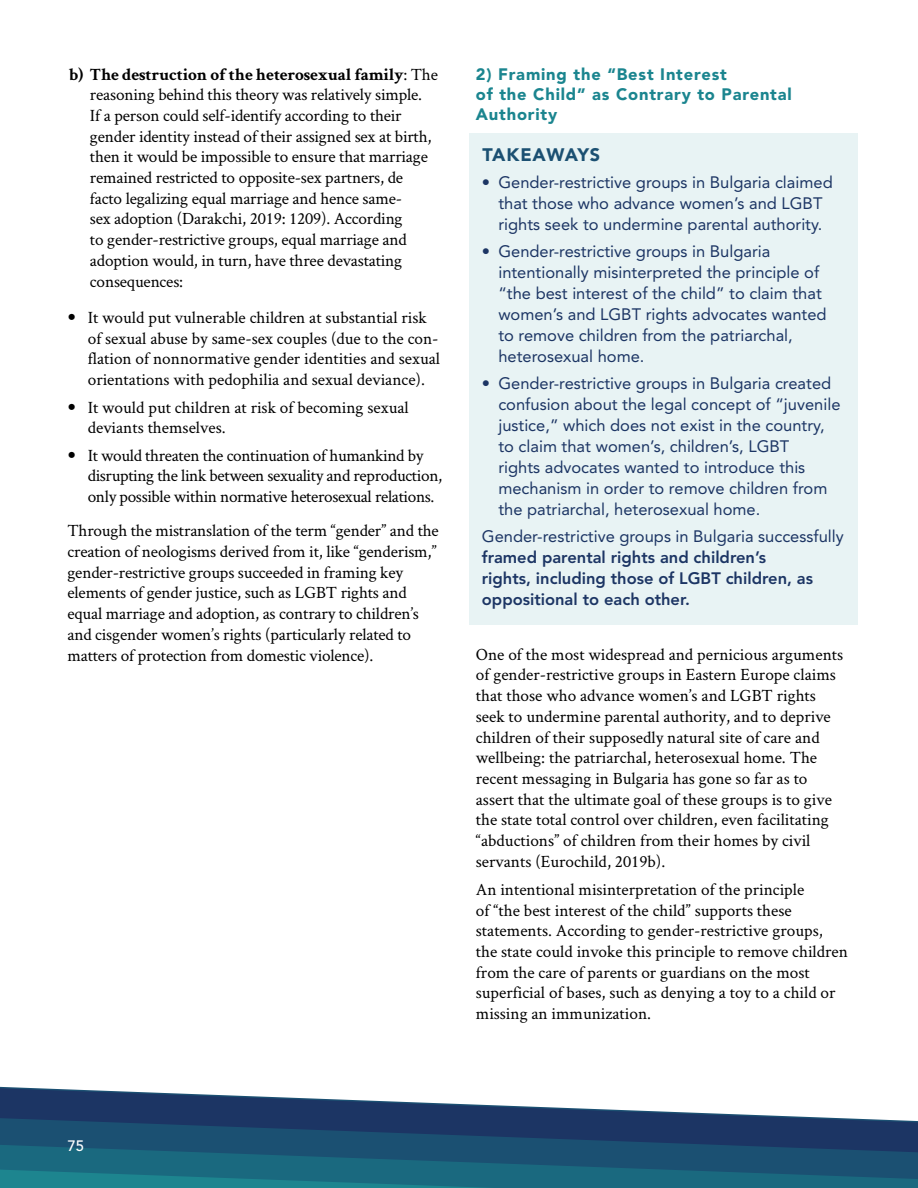
<style>
.page{position:relative;width:918px;height:1188px;background:#fff}
.page>*{position:absolute;margin:0;border:0;box-sizing:border-box;transform-origin:0 0}
.t1{font:900 18px "Avenir";letter-spacing:.04em;color:#1b5072}
.t2{font:17.25px/20.7px "Crimson Text";color:#000}
.t3{font:17.25px/20.7px "Crimson Text";letter-spacing:-.02em;color:#000}
.t4{font:16.5px/21px "Avenir";color:#1c3564}
.t5{font:800 16.5px/21px "Avenir";color:#1c3564}
.t6{font:900 16.5px/19.8px "Avenir";letter-spacing:.05em;color:#1b858f}
.t7{font:500 15px "Avenir";color:#fff}
.s1{font-weight:700}
.s2{font-family:"Avenir";font-weight:800}
</style>
<div class="page">
<svg style="left:0;top:1179px;width:918px;height:9px;background:#1b7485"></svg>
<svg style="left:0;top:1087px;width:918px;height:92px;background:#22667f"></svg>
<svg style="left:0;top:1088px;width:918px;height:64px"></svg>
<div style="left:469px;top:134px;width:388px;height:45px;background:#e8f3f4"></div>
<div style="left:469px;top:159px;width:388px;height:91px;background:#e8f3f4"></div>
<div style="left:469px;top:228px;width:388px;height:154px;background:#e8f3f4"></div>
<div style="left:469px;top:360px;width:388px;height:175px;background:#e8f3f4"></div>
<div style="left:469px;top:513px;width:388px;height:112px;background:#e8f3f4"></div>
<p class="t2" style="left:90px;top:63px;width:349px;text-indent:-21px"><span class="s1">b) The destruction of the heterosexual family</span>: The reasoning behind this theory was relatively simple.<br>If a person could self-identify according to their gender identity instead of their assigned sex at birth, then it would be impossible to ensure that marriage remained restricted to opposite-sex partners, de facto legalizing equal marriage and hence same-<br>sex adoption (Darakchi, 2019: 1209). According<br>to gender-restrictive groups, equal marriage and adoption would, in turn, have three devastating consequences:</p>
<p class="t2" style="left:88px;top:307px;width:354px;text-indent:-20px"><span class="s2">•</span> It would put vulnerable children at substantial risk of sexual abuse by same-sex couples (due to the con&shy;flation of nonnormative gender identities and sexual orientations with pedophilia and sexual deviance).</p>
<p class="t2" style="left:88px;top:396px;width:322px;text-indent:-20px"><span class="s2">•</span> It would put children at risk of becoming sexual deviants themselves.</p>
<p class="t3" style="left:88px;top:444px;width:356px;text-indent:-20px"><span class="s2">•</span> It would threaten the continuation of humankind by disrupting the link between sexuality and reproduction, only possible within normative heterosexual relations.</p>
<p class="t2" style="left:67px;top:520px;width:373px">Through the mistranslation of the term “gender” and the creation of neologisms derived from it, like “genderism,” gender-restrictive groups succeeded in framing key elements of gender justice, such as LGBT rights and equal marriage and adoption, as contrary to children’s and cisgender women’s rights (particularly related to matters of protection from domestic violence).</p>
<p class="t6" style="left:476px;top:64px;width:317px">2) Framing the “Best Interest<br>of the Child” as Contrary to Parental<br>Authority</p>
<p class="t1" style="left:483px;top:144px;width:119px">TAKEAWAYS</p>
<p class="t4" style="left:482px;top:172px;width:352px;text-align:center">• Gender-restrictive groups in Bulgaria claimed that those who advance women’s and LGBT rights seek to undermine parental authority.</p>
<p class="t4" style="left:498px;top:241px;width:330px;text-indent:-16px">• Gender-restrictive groups in Bulgaria intentionally misinterpreted the principle of “the best interest of the child” to claim that women’s and LGBT rights advocates wanted to remove children from the patriarchal, heterosexual home.</p>
<p class="t4" style="left:498px;top:373px;width:344px;text-indent:-16px">• Gender-restrictive groups in Bulgaria created confusion about the legal concept of “juvenile justice,” which does not exist in the country, to claim that women’s, children’s, LGBT<br>rights advocates wanted to introduce this mechanism in order to remove children from the patriarchal, heterosexual home.</p>
<p class="t4" style="left:482px;top:526px;width:363px">Gender-restrictive groups in Bulgaria successfully</p>
<p class="t5" style="left:482px;top:547px;width:333px">framed parental rights and children’s rights, including those of LGBT children, as oppositional to each other.</p>
<p class="t2" style="left:476px;top:643px;width:369px">One of the most widespread and pernicious arguments of gender-restrictive groups in Eastern Europe claims that those who advance women’s and LGBT rights seek to undermine parental authority, and to deprive children of their supposedly natural site of care and wellbeing: the patriarchal, heterosexual home. The recent messaging in Bulgaria has gone so far as to assert that the ultimate goal of these groups is to give the state total control over children, even facilitating “abductions” of children from their homes by civil servants (Eurochild, 2019b).</p>
<p class="t2" style="left:476px;top:879px;width:374px">An intentional misinterpretation of the principle<br>of “the best interest of the child” supports these statements. According to gender-restrictive groups, the state could invoke this principle to remove children from the care of parents or guardians on the most superficial of bases, such as denying a toy to a child or missing an immunization.</p>
<p class="t7" style="left:68px;top:1137px;width:18px">75</p>
</div>
